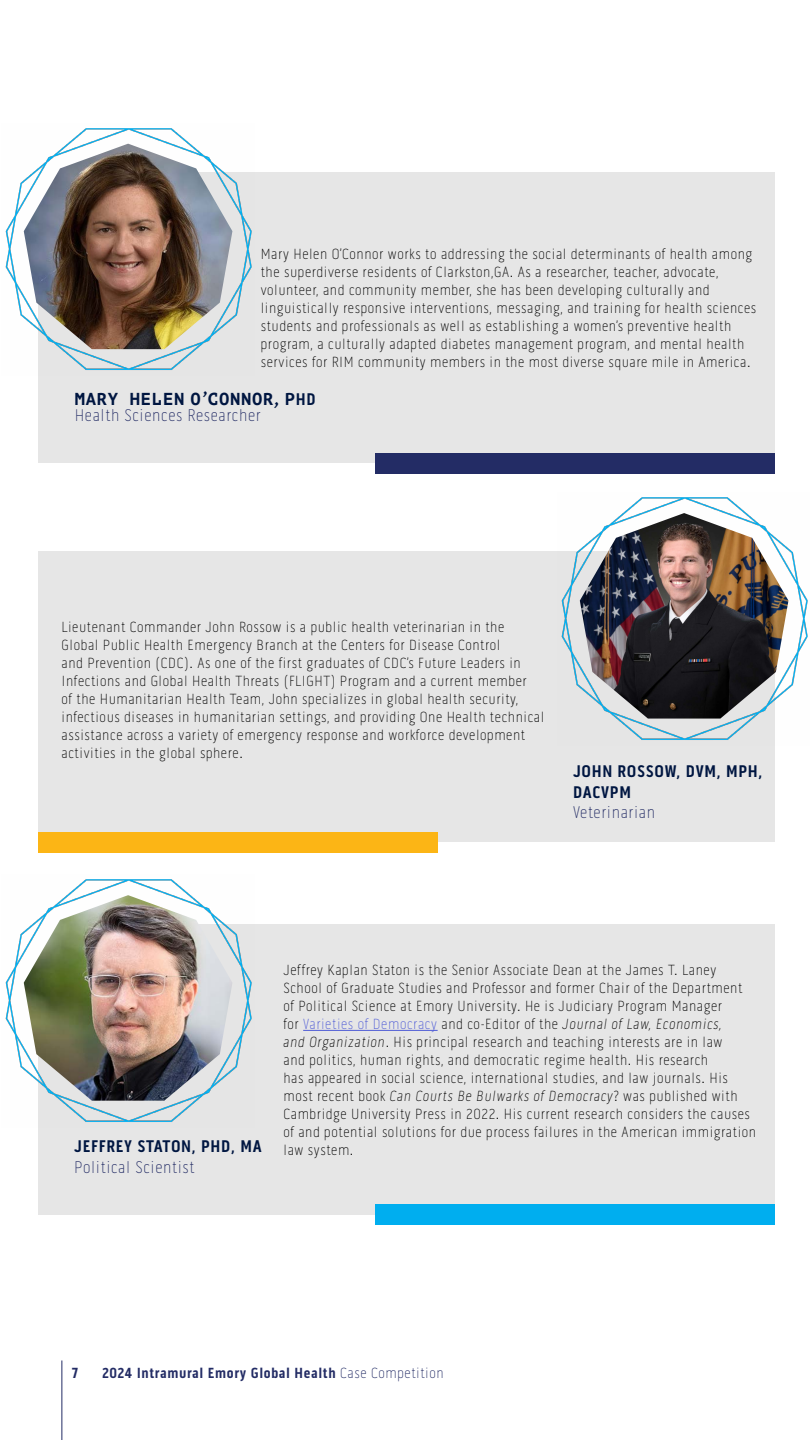
<style>
.page{position:relative;width:810px;height:1440px;background:#fff}
.page>*{position:absolute;margin:0;border:0;box-sizing:border-box;transform-origin:0 0}
.t1{font:100 17.25px "Pill Gothic 300 mg";letter-spacing:.04em;color:#232c65}
.t2{font:700 17.25px/20.7px "Pill Gothic 300 mg";letter-spacing:.04em;color:#001641}
.t3{font:700 17.25px "PT Mono";letter-spacing:.04em;color:#001641}
.t4{font:100 15px/18px "Pill Gothic 300 mg";letter-spacing:.04em;color:#000}
.t5{font:15px "Pill Gothic 300 mg Thin Obliq";letter-spacing:.04em;color:#000}
.t6{font:700 15px "Pill Gothic 300 mg";letter-spacing:.04em;color:#232c65}
.s1{font-family:"ITF Devanagari"}
.s2{font-family:"Pill Gothic 300 mg"}
.s3{font-family:"Pill Gothic 300 mg";font-weight:100}
.s4{font-family:"Pill Gothic 300 mg";font-weight:100;color:#4f5cd6}
.s5{font-family:"Pill Gothic 300 mg Thin Obliq";font-weight:400}
.s6{font-weight:100}
</style>
<div class="page">
<hr style="left:62px;top:1360px;width:1px;height:80px;background:#232c65">
<div style="left:38px;top:172px;width:737px;height:291px;background:#e6e6e6"></div>
<div style="left:375px;top:453px;width:400px;height:21px;background:#232c65"></div>
<img style="left:5px;top:128px;width:247px;height:242px">
<img style="left:24px;top:144px;width:208px;height:205px">
<div style="left:38px;top:924px;width:737px;height:291px;background:#e6e6e6"></div>
<div style="left:375px;top:1204px;width:400px;height:21px;background:#00aeef"></div>
<hr style="left:303px;top:1030px;width:135px;height:1px;background:#4f5cd6">
<img style="left:5px;top:879px;width:247px;height:243px">
<img style="left:24px;top:895px;width:208px;height:206px">
<div style="left:38px;top:552px;width:737px;height:290px;background:#e6e6e6"></div>
<div style="left:38px;top:832px;width:400px;height:21px;background:#fcb515"></div>
<img style="left:557px;top:497px;width:251px;height:243px">
<img style="left:580px;top:513px;width:208px;height:206px">
<p class="t4" style="left:261px;top:245px;width:497px">Mary Helen O’Connor works to addressing the social determinants of health among the superdiverse residents of Clarkston,GA. As a researcher, teacher, advocate, volunteer, and community member, she has been developing culturally and linguistically responsive interventions, messaging, and training for health sciences students and professionals as well as establishing a women’s preventive health program, a culturally adapted diabetes management program, and mental health services for RIM community members in the most diverse square mile in America.</p>
<p class="t3" style="left:75px;top:389px;width:243px">MARY HELEN O<span class="s1">’</span>CONNOR<span class="s1">,</span> P<span class="s2">HD</span></p>
<p class="t1" style="left:75px;top:405px;width:188px">Health Sciences Researcher</p>
<p class="t4" style="left:62px;top:618px;width:484px">Lieutenant Commander John Rossow is a public health veterinarian in the Global Public Health Emergency Branch at the Centers for Disease Control<br>and Prevention (CDC). As one of the first graduates of CDC’s Future Leaders in Infections and Global Health Threats (FLIGHT) Program and a current member<br>of the Humanitarian Health Team, John specializes in global health security, infectious diseases in humanitarian settings, and providing One Health technical assistance across a variety of emergency response and workforce development activities in the global sphere.</p>
<p class="t2" style="left:573px;top:761px;width:191px">JOHN ROSSOW, DVM, MPH,<br>DACVPM</p>
<p class="t1" style="left:573px;top:802px;width:84px">Veterinarian</p>
<p class="t4" style="left:284px;top:961px;width:460px">Jeffrey Kaplan Staton is the Senior Associate Dean at the James T. Laney<br>School of Graduate Studies and Professor and former Chair of the Department of Political Science at Emory University. He is Judiciary Program Manager</p>
<p class="t5" style="left:284px;top:1015px;width:440px"><span class="s3">for</span> <span class="s4">Varieties of Democracy</span> <span class="s3">and co-Editor of the</span> Journal of Law, Economics,</p>
<p class="t4" style="left:284px;top:1033px;width:474px"><span class="s5">and Organization</span>. His principal research and teaching interests are in law<br>and politics, human rights, and democratic regime health. His research<br>has appeared in social science, international studies, and law journals. His most recent book <span class="s5">Can Courts Be Bulwarks of Democracy</span>? was published with Cambridge University Press in 2022. His current research considers the causes of and potential solutions for due process failures in the American immigration</p>
<p class="t2" style="left:74px;top:1136px;width:189px">JEFFREY STATON, PHD, MA</p>
<p class="t4" style="left:284px;top:1141px;width:71px">law system.</p>
<p class="t1" style="left:74px;top:1157px;width:122px">Political Scientist</p>
<p class="t6" style="left:72px;top:1364px;width:7px">7</p>
<p class="t6" style="left:102px;top:1364px;width:343px">2024 Intramural Emory Global Health <span class="s6">Case Competition</span></p>
</div>
